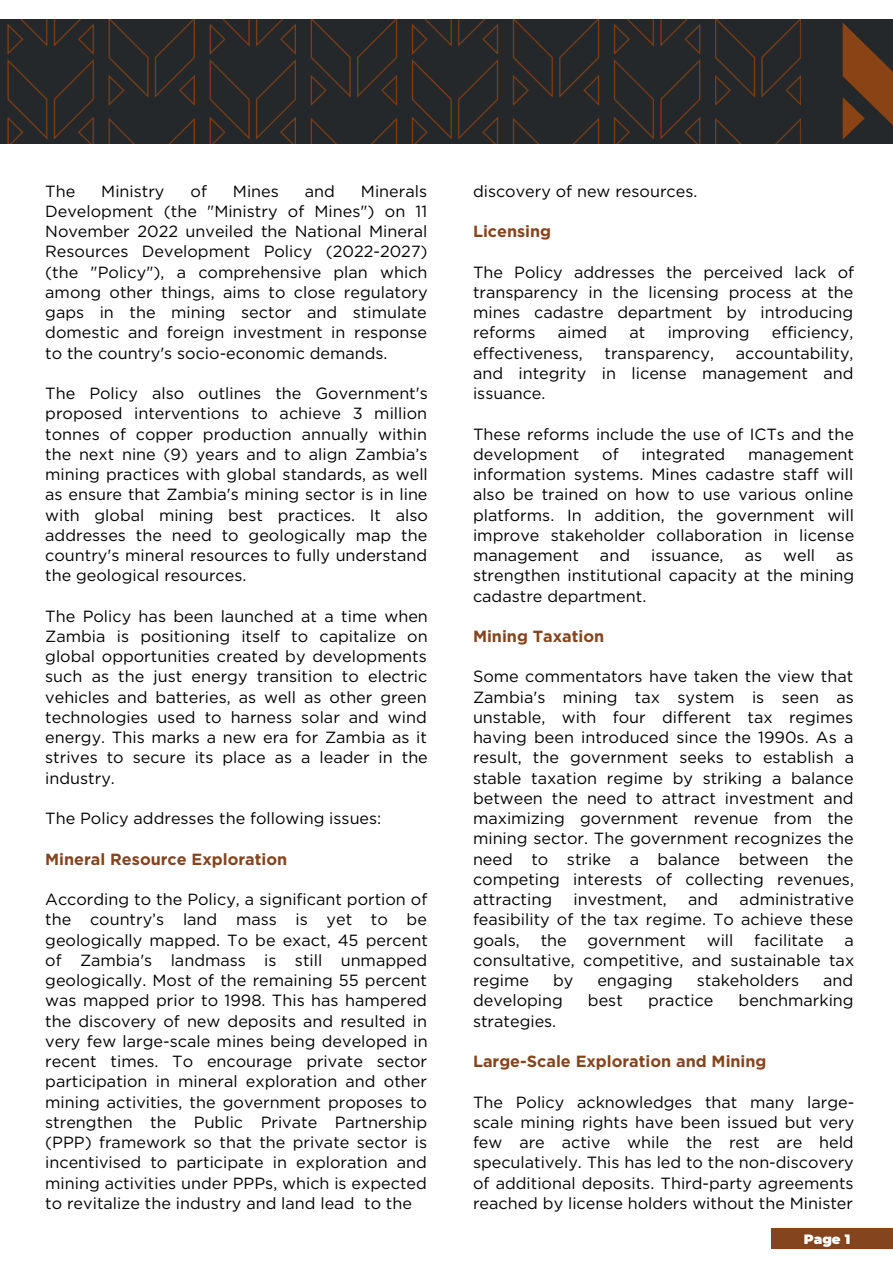
<style>
.page{position:relative;width:893px;height:1264px;background:#fff}
.page>*{position:absolute;margin:0;border:0;box-sizing:border-box;transform-origin:0 0}
.t1{font:16.2px/20.2px "Gotham";color:#000;text-align:justify}
.t2{font:700 16.2px "Gotham";color:#84441e}
.t3{font:900 13.5px "Montserrat";color:#fff}
</style>
<div class="page">
<div style="left:771px;top:1228px;width:121px;height:20px;background:#84441e"></div>
<div style="left:0;top:19px;width:892px;height:124px;background:#25282b"></div>
<img style="left:7px;top:19px;width:793px;height:124px">
<img style="left:833px;top:22px;width:59px;height:122px">
<p class="t1" style="left:45px;top:182px;width:32px">The</p>
<p class="t1" style="left:101px;top:182px;width:65px">Ministry</p>
<p class="t1" style="left:190px;top:182px;width:18px">of</p>
<p class="t1" style="left:233px;top:182px;width:47px">Mines</p>
<p class="t1" style="left:305px;top:182px;width:32px">and</p>
<p class="t1" style="left:45px;top:182px;width:384px;text-indent:316px">Minerals Development (the "Ministry of Mines") on 11<br>November 2022 unveiled the National Mineral Resources Development Policy (2022-2027) (the "Policy"), a comprehensive plan which among other things, aims to close regulatory gaps in the mining sector and stimulate domestic and foreign investment in response to the country's socio-economic demands.</p>
<p class="t1" style="left:45px;top:384px;width:384px">The Policy also outlines the Government's proposed interventions to achieve 3 million tonnes of copper production annually within the next nine (9) years and to align Zambia’s mining practices with global standards, as well as ensure that Zambia's mining sector is in line with global mining best practices. It also addresses the need to geologically map the country's mineral resources to fully understand the geological resources.</p>
<p class="t1" style="left:45px;top:606px;width:384px">The Policy has been launched at a time when Zambia is positioning itself to capitalize on global opportunities created by developments such as the just energy transition to electric vehicles and batteries, as well as other green technologies used to harness solar and wind energy. This marks a new era for Zambia as it strives to secure its place as a leader in the industry.</p>
<p class="t1" style="left:45px;top:809px;width:337px">The Policy addresses the following issues:</p>
<p class="t2" style="left:45px;top:851px;width:243px">Mineral Resource Exploration</p>
<p class="t1" style="left:45px;top:890px;width:384px">According to the Policy, a significant portion of the country’s land mass is yet to be geologically mapped. To be exact, 45 percent of Zambia's landmass is still unmapped geologically. Most of the remaining 55 percent was mapped prior to 1998. This has hampered the discovery of new deposits and resulted in very few large-scale mines being developed in recent times. To encourage private sector participation in mineral exploration and other mining activities, the government proposes to strengthen the Public Private Partnership (PPP) framework so that the private sector is incentivised to participate in exploration and mining activities under PPPs, which is expected to revitalize the industry and land lead to the</p>
<p class="t1" style="left:473px;top:182px;width:226px">discovery of new resources.</p>
<p class="t2" style="left:473px;top:224px;width:80px">Licensing</p>
<p class="t1" style="left:473px;top:263px;width:382px">The Policy addresses the perceived lack of transparency in the licensing process at the mines cadastre department by introducing reforms</p>
<p class="t1" style="left:558px;top:323px;width:51px">aimed</p>
<p class="t1" style="left:629px;top:323px;width:17px">at</p>
<p class="t1" style="left:667px;top:323px;width:83px">improving</p>
<p class="t1" style="left:771px;top:323px;width:83px">efficiency,</p>
<p class="t1" style="left:473px;top:343px;width:111px">effectiveness,</p>
<p class="t1" style="left:604px;top:343px;width:111px">transparency,</p>
<p class="t1" style="left:473px;top:343px;width:382px;text-indent:263px">accountability, and integrity in license management and issuance.</p>
<p class="t1" style="left:473px;top:424px;width:382px">These reforms include the use of ICTs and the development</p>
<p class="t1" style="left:602px;top:445px;width:18px">of</p>
<p class="t1" style="left:641px;top:445px;width:85px">integrated</p>
<p class="t1" style="left:473px;top:445px;width:383px;text-indent:275px">management information systems. Mines cadastre staff will also be trained on how to use various online platforms. In addition, the government will improve stakeholder collaboration in license management</p>
<p class="t1" style="left:600px;top:546px;width:32px">and</p>
<p class="t1" style="left:651px;top:546px;width:74px">issuance,</p>
<p class="t1" style="left:744px;top:546px;width:19px">as</p>
<p class="t1" style="left:783px;top:546px;width:34px">well</p>
<p class="t1" style="left:473px;top:546px;width:383px;text-indent:363px">as strengthen institutional capacity at the mining cadastre department.</p>
<p class="t2" style="left:473px;top:629px;width:133px">Mining Taxation</p>
<p class="t1" style="left:473px;top:667px;width:383px">Some commentators have taken the view that Zambia's mining tax system is seen as unstable, with four different tax regimes having been introduced since the 1990s. As a result, the government seeks to establish a stable taxation regime by striking a balance between the need to attract investment and maximizing government revenue from the mining sector. The government recognizes the need to strike a balance between the competing interests of collecting revenues, attracting</p>
<p class="t1" style="left:473px;top:890px;width:382px;text-indent:266px">administrative feasibility of the tax regime. To achieve these goals,</p>
<p class="t1" style="left:573px;top:890px;width:95px">investment,</p>
<p class="t1" style="left:688px;top:890px;width:32px">and</p>
<p class="t1" style="left:540px;top:930px;width:28px">the</p>
<p class="t1" style="left:587px;top:930px;width:100px">government</p>
<p class="t1" style="left:706px;top:930px;width:28px">will</p>
<p class="t1" style="left:754px;top:930px;width:71px">facilitate</p>
<p class="t1" style="left:473px;top:930px;width:383px;text-indent:371px">a consultative, competitive, and sustainable tax regime</p>
<p class="t1" style="left:553px;top:971px;width:22px">by</p>
<p class="t1" style="left:597px;top:971px;width:77px">engaging</p>
<p class="t1" style="left:696px;top:971px;width:104px">stakeholders</p>
<p class="t1" style="left:823px;top:971px;width:32px">and</p>
<p class="t1" style="left:473px;top:991px;width:91px">developing</p>
<p class="t1" style="left:588px;top:991px;width:36px">best</p>
<p class="t1" style="left:648px;top:991px;width:67px">practice</p>
<p class="t1" style="left:738px;top:991px;width:116px">benchmarking</p>
<p class="t1" style="left:473px;top:1011px;width:85px">strategies.</p>
<p class="t2" style="left:473px;top:1054px;width:295px">Large-Scale Exploration and Mining</p>
<p class="t1" style="left:473px;top:1092px;width:383px">The Policy acknowledges that many large&shy;scale mining rights have been issued but very few are active while the rest are held speculatively. This has led to the non-discovery of additional deposits. Third-party agreements reached by license holders without the Minister</p>
<p class="t3" style="left:803px;top:1230px;width:48px">Page 1</p>
</div>
